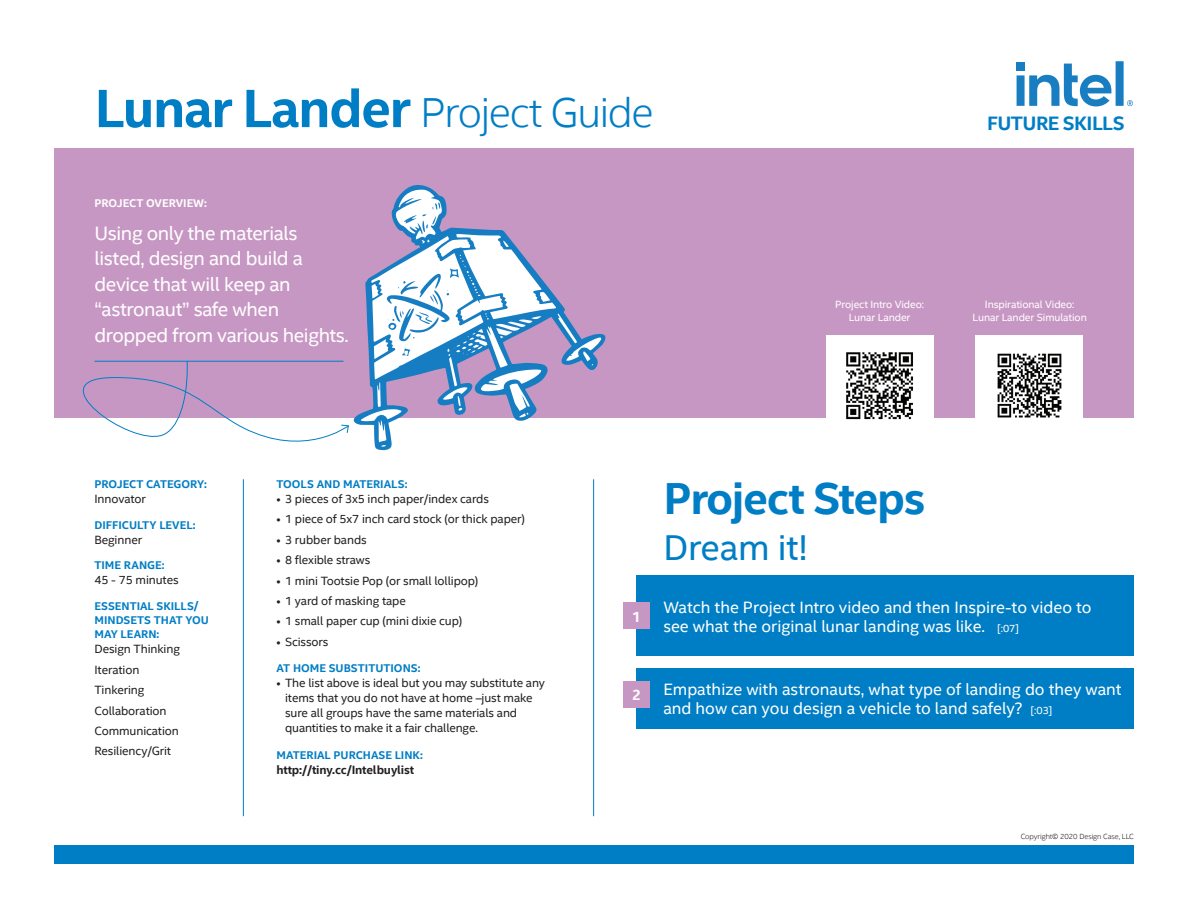
<style>
.page{position:relative;width:1188px;height:918px;background:#fff}
.page>*{position:absolute;margin:0;border:0;box-sizing:border-box;transform-origin:0 0}
.t1{font:700 45px "Intel Clear";letter-spacing:-.03em;color:#007ec5}
.t2{font:300 42px "Intel Clear";letter-spacing:-.03em;color:#007ec5}
.t3{font:36px "Intel Clear";letter-spacing:-.01em;color:#007ec5}
.t4{font:19.5px/25.5px "Intel Clear";letter-spacing:-.02em;color:#fff}
.t5{font:700 19.5px "Intel Clear";letter-spacing:-.03em;color:#007ec5}
.t6{font:16.5px/19.5px "Intel Clear";color:#fff}
.t7{font:700 15px "Intel Clear";color:#fff}
.t8{font:12px/20.4px "Intel Clear";letter-spacing:-.01em;color:#231f20}
.t9{font:700 12px "Intel Clear";letter-spacing:-.01em;color:#231f20}
.t10{font:700 11.25px/14.2px "Intel Clear";color:#007ec5}
.t11{font:700 11.25px "Intel Clear";color:#fff}
.t12{font:10.5px/13.5px "Intel Clear";letter-spacing:-.01em;color:#fff;text-align:center}
.t13{font:300 7.5px "Intel Clear";letter-spacing:-.01em;color:#231f20}
.s1{font-weight:700;font-size:54px}
.s2{font-size:10.5px}
</style>
<div class="page">
<div style="left:54px;top:148px;width:1080px;height:270px;background:#c797c4"></div>
<div style="left:54px;top:845px;width:1080px;height:19px;background:#007ec5"></div>
<svg style="left:82px;top:360px;width:267px;height:82px"></svg>
<hr style="left:94px;top:361px;width:249px;height:1px;background:#007ec5">
<div style="left:826px;top:335px;width:108px;height:108px;background:#fff"></div>
<img style="left:846px;top:352px;width:67px;height:68px">
<div style="left:975px;top:335px;width:108px;height:108px;background:#fff"></div>
<img style="left:997px;top:353px;width:65px;height:65px">
<hr style="left:243px;top:479px;width:1px;height:337px;background:#007ec5">
<hr style="left:593px;top:479px;width:1px;height:337px;background:#007ec5">
<div style="left:636px;top:575px;width:498px;height:81px;background:#007ec5"></div>
<div style="left:636px;top:668px;width:498px;height:61px;background:#007ec5"></div>
<div style="left:623px;top:602px;width:27px;height:27px;background:#c797c4"></div>
<div style="left:623px;top:681px;width:27px;height:27px;background:#c797c4"></div>
<svg style="left:353px;top:184px;width:253px;height:266px"></svg>
<svg style="left:402px;top:348px;width:8px;height:8px"></svg>
<svg style="left:387px;top:268px;width:72px;height:74px;background:#cfe4f2"></svg>
<svg style="left:404px;top:198px;width:36px;height:34px"></svg>
<div style="left:1016px;top:62px;width:9px;height:8px;background:#197dc2"></div>
<svg style="left:1017px;top:61px;width:116px;height:45px"></svg>
<h2 class="t2" style="left:94px;top:84px;width:561px"><span class="s1">Lunar Lander</span> Project Guide</h2>
<p class="t11" style="left:94px;top:196px;width:114px">PROJECT OVERVIEW:</p>
<h3 class="t4" style="left:94px;top:219px;width:256px">Using only the materials listed, design and build a device that will keep an “astronaut” safe when dropped from various heights.</h3>
<h3 class="t5" style="left:987px;top:110px;width:139px">FUTURE SKILLS</h3>
<p class="t12" style="left:835px;top:297px;width:90px">Project Intro Video:<br>Lunar Lander</p>
<p class="t12" style="left:973px;top:297px;width:116px">Inspirational Video:<br>Lunar Lander Simulation</p>
<p class="t10" style="left:94px;top:477px;width:114px">PROJECT CATEGORY:</p>
<p class="t8" style="left:94px;top:488px;width:53px">Innovator</p>
<p class="t10" style="left:94px;top:518px;width:103px">DIFFICULTY LEVEL:</p>
<p class="t8" style="left:94px;top:530px;width:49px">Beginner</p>
<p class="t10" style="left:94px;top:557px;width:72px">TIME RANGE:</p>
<p class="t8" style="left:94px;top:569px;width:86px">45 - 75 minutes</p>
<p class="t10" style="left:94px;top:599px;width:116px">ESSENTIAL SKILLS/<br>MINDSETS THAT YOU<br>MAY LEARN:</p>
<p class="t8" style="left:94px;top:639px;width:87px">Design Thinking<br>Iteration<br>Tinkering<br>Collaboration<br>Communication<br>Resiliency/Grit</p>
<p class="t10" style="left:276px;top:477px;width:133px">TOOLS AND MATERIALS:</p>
<p class="t8" style="left:276px;top:488px;width:214px">• 3 pieces of 3x5 inch paper/index cards</p>
<p class="t8" style="left:276px;top:509px;width:250px">• 1 piece of 5x7 inch card stock (or thick paper)</p>
<p class="t8" style="left:276px;top:529px;width:92px">• 3 rubber bands</p>
<p class="t8" style="left:276px;top:549px;width:95px">• 8 flexible straws</p>
<p class="t8" style="left:276px;top:570px;width:203px">• 1 mini Tootsie Pop (or small lollipop)</p>
<p class="t8" style="left:276px;top:590px;width:131px">• 1 yard of masking tape</p>
<p class="t8" style="left:276px;top:611px;width:187px">• 1 small paper cup (mini dixie cup)</p>
<p class="t8" style="left:276px;top:631px;width:53px">• Scissors</p>
<p class="t10" style="left:276px;top:661px;width:146px">AT HOME SUBSTITUTIONS:</p>
<p class="t8" style="left:285px;top:675px;width:261px;line-height:15px;text-indent:-9px">• The list above is ideal but you may substitute any items that you do not have at home –just make sure all groups have the same materials and quantities to make it a fair challenge.</p>
<p class="t10" style="left:276px;top:747px;width:148px">MATERIAL PURCHASE LINK:</p>
<p class="t9" style="left:276px;top:761px;width:139px">http://tiny.cc/Intelbuylist</p>
<p class="t7" style="left:632px;top:606px;width:10px">1</p>
<p class="t7" style="left:632px;top:685px;width:10px">2</p>
<h1 class="t1" style="left:664px;top:467px;width:263px">Project Steps</h1>
<h3 class="t3" style="left:664px;top:522px;width:146px">Dream it!</h3>
<h3 class="t6" style="left:663px;top:597px;width:430px">Watch the Project Intro video and then Inspire-to video to see what the original lunar landing was like. <span class="s2">[:07]</span></h3>
<h3 class="t6" style="left:663px;top:679px;width:460px">Empathize with astronauts, what type of landing do they want and how can you design a vehicle to land safely? <span class="s2">[:03]</span></h3>
<p class="t13" style="left:1021px;top:831px;width:115px">Copyright© 2020 Design Case, LLC</p>
</div>
